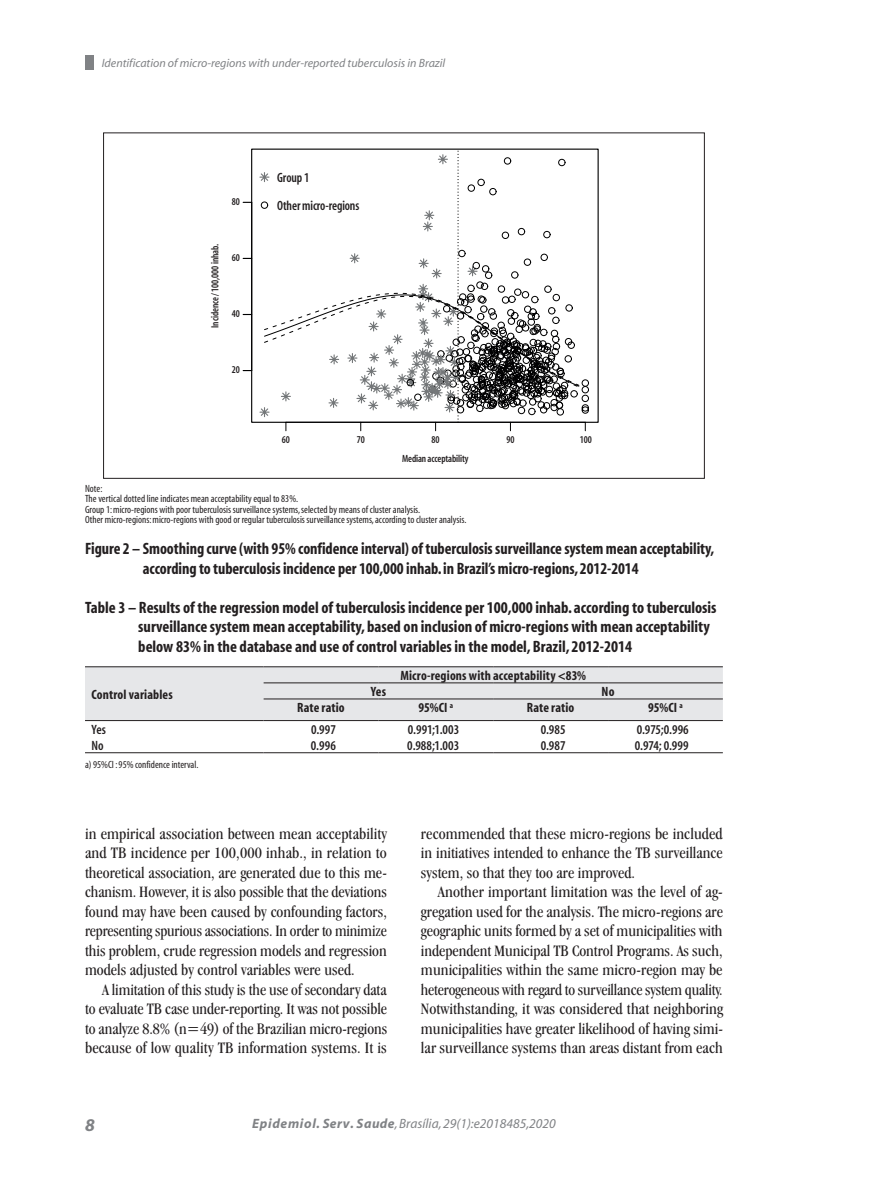
<style>
.page{position:relative;width:893px;height:1191px;background:#fff}
.page>*{position:absolute;margin:0;border:0;box-sizing:border-box;transform-origin:0 0}
.t1{font:italic 700 18px "Myriad";color:#808285}
.t2{font:condensed 16.5px/19.5px "Garamond IT Cby BT";color:#231f20;text-align:justify}
.t3{font:700 condensed 16.5px/19.5px "Myriad";color:#231f20}
.t4{font:700 condensed 13.5px "Myriad";letter-spacing:.01em;color:#231f20}
.t5{font:600 condensed 13.5px "Myriad";letter-spacing:-.01em;color:#231f20}
.t6{font:italic 13.5px "Myriad";color:#808285}
.t7{font:600 condensed 13.5px/27.9px "Myriad";letter-spacing:-.01em;color:#231f20;scale:.95 1}
.t8{font:italic 12px "Myriad";color:#808285}
.t9{font:condensed 10.5px/10.5px "Myriad";color:#231f20}
.t10{font:600 condensed 10.5px "Myriad";letter-spacing:-.01em;color:#231f20;scale:.95 1}
.s1{font-weight:700}
</style>
<div class="page">
<div style="left:85px;top:55px;width:9px;height:15px;background:#808285"></div>
<svg style="left:259px;top:149px;width:330px;height:282px"></svg>
<div style="left:85px;top:667px;width:638px;height:53px;background:#e6e7e9"></div>
<hr style="left:85px;top:666px;width:179px;height:1px;background:#231f20">
<hr style="left:264px;top:666px;width:114px;height:1px;background:#231f20">
<hr style="left:378px;top:666px;width:115px;height:1px;background:#231f20">
<hr style="left:493px;top:666px;width:115px;height:1px;background:#231f20">
<hr style="left:608px;top:666px;width:115px;height:1px;background:#231f20">
<hr style="left:264px;top:682px;width:114px;height:1px;background:#231f20">
<hr style="left:378px;top:682px;width:115px;height:1px;background:#231f20">
<hr style="left:493px;top:682px;width:115px;height:1px;background:#231f20">
<hr style="left:608px;top:682px;width:115px;height:1px;background:#231f20">
<hr style="left:264px;top:698px;width:114px;height:1px;background:#231f20">
<hr style="left:378px;top:698px;width:115px;height:1px;background:#231f20">
<hr style="left:493px;top:698px;width:115px;height:1px;background:#231f20">
<hr style="left:608px;top:698px;width:115px;height:1px;background:#231f20">
<hr style="left:85px;top:720px;width:179px;height:1px;background:#231f20">
<hr style="left:264px;top:720px;width:114px;height:1px;background:#231f20">
<hr style="left:378px;top:720px;width:115px;height:1px;background:#231f20">
<hr style="left:493px;top:720px;width:115px;height:1px;background:#231f20">
<hr style="left:608px;top:720px;width:115px;height:1px;background:#231f20">
<hr style="left:85px;top:752px;width:179px;height:1px;background:#231f20">
<hr style="left:264px;top:752px;width:114px;height:1px;background:#231f20">
<hr style="left:378px;top:752px;width:115px;height:1px;background:#231f20">
<hr style="left:493px;top:752px;width:115px;height:1px;background:#231f20">
<hr style="left:608px;top:752px;width:115px;height:1px;background:#231f20">
<p class="t8" style="left:102px;top:57px;width:345px">Identification of micro-regions with under-reported tuberculosis in Brazil</p>
<p class="t10" style="left:232px;top:196px;width:10px">80</p>
<p class="t10" style="left:210px;top:328px;width:90px;rotate:-90deg">Incidence / 100,000 inhab.</p>
<p class="t10" style="left:232px;top:252px;width:10px">60</p>
<p class="t10" style="left:232px;top:308px;width:10px">40</p>
<p class="t10" style="left:232px;top:364px;width:10px">20</p>
<p class="t7" style="left:277px;top:164px;width:88px">Group 1<br>Other micro-regions</p>
<p class="t10" style="left:282px;top:434px;width:10px">60</p>
<p class="t10" style="left:357px;top:434px;width:10px">70</p>
<p class="t10" style="left:432px;top:434px;width:10px">80</p>
<p class="t10" style="left:506px;top:434px;width:10px">90</p>
<p class="t10" style="left:580px;top:434px;width:14px">100</p>
<p class="t10" style="left:402px;top:453px;width:71px">Median acceptability</p>
<p class="t9" style="left:85px;top:483px;width:383px">Note:<br>The vertical dotted line indicates mean acceptability equal to 83%.<br>Group 1: micro-regions with poor tuberculosis surveillance systems, selected by means of cluster analysis.<br>Other micro-regions: micro-regions with good or regular tuberculosis surveillance systems, according to cluster analysis.</p>
<p class="t3" style="left:143px;top:540px;width:573px;text-indent:-58px">Figure 2 – Smoothing curve (with 95% confidence interval) of tuberculosis surveillance system mean acceptability, according to tuberculosis incidence per 100,000 inhab. in Brazil’s micro-regions, 2012-2014</p>
<p class="t3" style="left:138px;top:598px;width:580px;text-indent:-53px">Table 3 – Results of the regression model of tuberculosis incidence per 100,000 inhab. according to tuberculosis surveillance system mean acceptability, based on inclusion of micro-regions with mean acceptability below 83% in the database and use of control variables in the model, Brazil, 2012-2014</p>
<p class="t4" style="left:91px;top:687px;width:83px">Control variables</p>
<p class="t4" style="left:400px;top:668px;width:187px">Micro-regions with acceptability &lt;83%</p>
<p class="t4" style="left:371px;top:684px;width:17px">Yes</p>
<p class="t4" style="left:602px;top:684px;width:14px">No</p>
<p class="t4" style="left:297px;top:701px;width:49px">Rate ratio</p>
<p class="t4" style="left:419px;top:701px;width:36px">95%CI <sup>a</sup></p>
<p class="t4" style="left:527px;top:701px;width:49px">Rate ratio</p>
<p class="t4" style="left:648px;top:701px;width:36px">95%CI <sup>a</sup></p>
<p class="t5" style="left:91px;top:722px;width:16px">Yes</p>
<p class="t5" style="left:311px;top:722px;width:26px">0.997</p>
<p class="t5" style="left:408px;top:722px;width:53px">0.991;1.003</p>
<p class="t5" style="left:541px;top:722px;width:26px">0.985</p>
<p class="t5" style="left:637px;top:722px;width:54px">0.975;0.996</p>
<p class="t5" style="left:91px;top:738px;width:14px">No</p>
<p class="t5" style="left:311px;top:738px;width:26px">0.996</p>
<p class="t5" style="left:407px;top:738px;width:53px">0.988;1.003</p>
<p class="t5" style="left:541px;top:738px;width:26px">0.987</p>
<p class="t5" style="left:635px;top:738px;width:55px">0.974; 0.999</p>
<p class="t9" style="left:85px;top:760px;width:115px">a) 95%CI : 95% confidence interval.</p>
<p class="t2" style="left:85px;top:823px;width:304px">in empirical association between mean acceptability and TB incidence per 100,000 inhab., in relation to theoretical association, are generated due to this me&shy;chanism. However, it is also possible that the deviations found may have been caused by confounding factors, representing spurious associations. In order to minimize this problem, crude regression models and regression models adjusted by control variables were used.</p>
<p class="t2" style="left:85px;top:979px;width:304px;text-indent:17px">A limitation of this study is the use of secondary data to evaluate TB case under-reporting. It was not possible to analyze 8.8% (n=49) of the Brazilian micro-regions because of low quality TB information systems. It is</p>
<p class="t2" style="left:421px;top:823px;width:303px">recommended that these micro-regions be included in initiatives intended to enhance the TB surveillance system, so that they too are improved.</p>
<p class="t2" style="left:421px;top:882px;width:304px;text-indent:17px">Another important limitation was the level of ag&shy;gregation used for the analysis. The micro-regions are geographic units formed by a set of municipalities with independent Municipal TB Control Programs. As such, municipalities within the same micro-region may be heterogeneous with regard to surveillance system quality.<br>Notwithstanding, it was considered that neighboring municipalities have greater likelihood of having simi&shy;lar surveillance systems than areas distant from each</p>
<p class="t1" style="left:85px;top:1116px;width:11px">8</p>
<p class="t6" style="left:252px;top:1117px;width:305px"><span class="s1">Epidemiol. Serv. Saude</span>, Brasília, 29(1):e2018485,2020</p>
</div>
